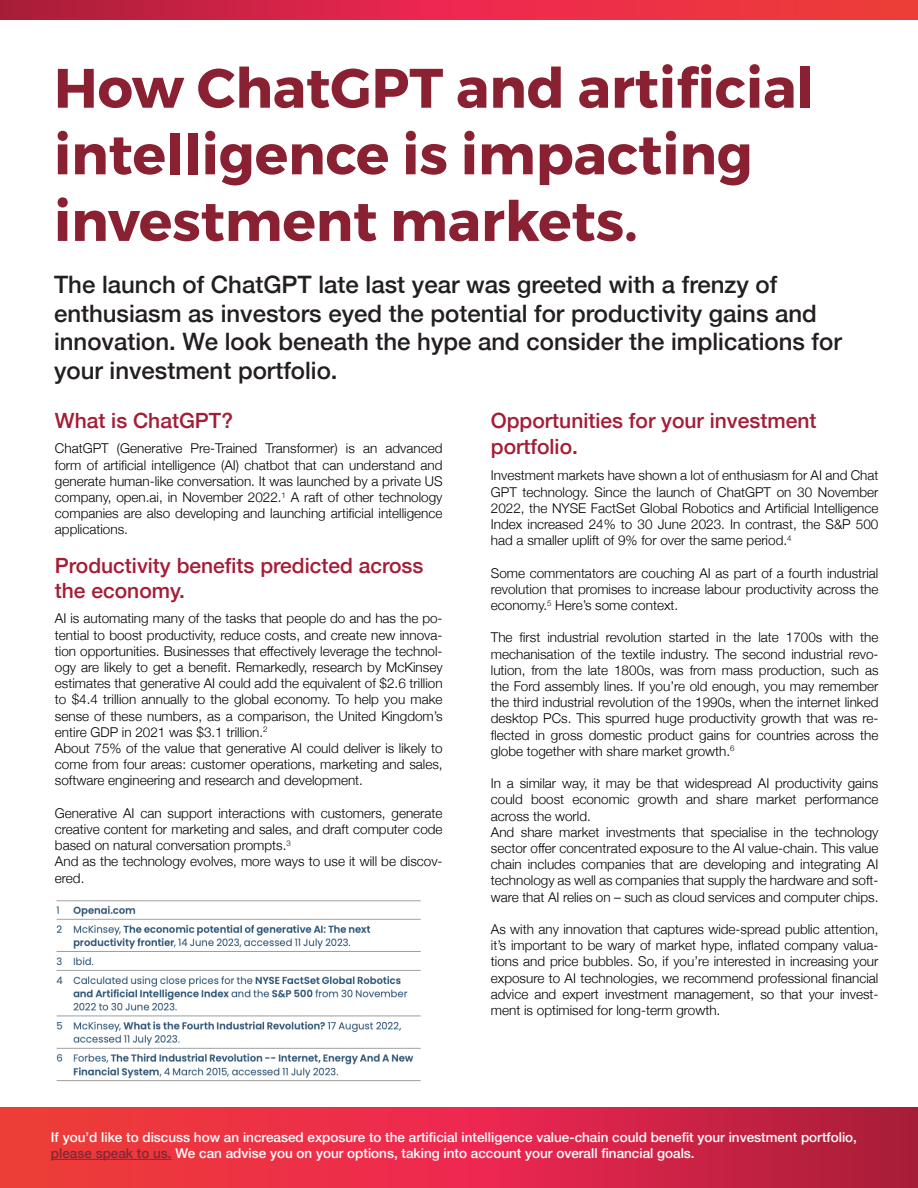
<style>
.page{position:relative;width:918px;height:1188px;background:#fff}
.page>*{position:absolute;margin:0;border:0;box-sizing:border-box;transform-origin:0 0}
.t1{font:700 55.5px/66.6px "Montserrat";color:#8a2132}
.t2{font:500 24px/28.5px "Helvetica Neue";color:#231f20}
.t3{font:500 21px/25.2px "Helvetica Neue";color:#a41d36}
.t4{font:300 13.5px/16.2px "Helvetica Neue";color:#000;text-align:justify}
.t5{font:500 13.5px/16.2px "Helvetica Neue";color:#fff}
.s1{color:#862633}
</style>
<div class="page">
<svg style="left:0;top:0;width:918px;height:20px;background:#dc2a43"></svg>
<svg style="left:0;top:1107px;width:918px;height:81px;background:#dc2a43"></svg>
<hr style="left:51px;top:1159px;width:121px;height:1px;background:#862633">
<img style="left:56px;top:900px;width:365px;height:181px">
<p class="t1" style="left:54px;top:56px;width:762px">How ChatGPT and artificial intelligence is impacting investment markets.</p>
<p class="t2" style="left:54px;top:269px;width:789px">The launch of ChatGPT late last year was greeted with a frenzy of enthusiasm as investors eyed the potential for productivity gains and innovation. We look beneath the hype and consider the implications for your investment portfolio.</p>
<p class="t3" style="left:55px;top:407px;width:180px">What is ChatGPT?</p>
<p class="t4" style="left:55px;top:440px;width:389px">ChatGPT (Generative Pre-Trained Transformer) is an advanced form of artificial intelligence (AI) chatbot that can understand and generate human-like conversation. It was launched by a private US company, open.ai, in November 2022.<sup>1</sup> A raft of other technology companies are also developing and launching artificial intelligence applications.</p>
<p class="t3" style="left:55px;top:551px;width:370px">Productivity benefits predicted across the economy.</p>
<p class="t4" style="left:55px;top:610px;width:389px">AI is automating many of the tasks that people do and has the po&shy;tential to boost productivity, reduce costs, and create new innova&shy;tion opportunities. Businesses that effectively leverage the technol&shy;ogy are likely to get a benefit. Remarkedly, research by McKinsey estimates that generative AI could add the equivalent of $2.6 trillion to $4.4 trillion annually to the global economy. To help you make sense of these numbers, as a comparison, the United Kingdom’s entire GDP in 2021 was $3.1 trillion.<sup>2</sup></p>
<p class="t4" style="left:55px;top:739px;width:389px">About 75% of the value that generative AI could deliver is likely to come from four areas: customer operations, marketing and sales, software engineering and research and development.</p>
<p class="t4" style="left:55px;top:804px;width:389px">Generative AI can support interactions with customers, generate creative content for marketing and sales, and draft computer code based on natural conversation prompts.<sup>3</sup></p>
<p class="t4" style="left:55px;top:853px;width:389px">And as the technology evolves, more ways to use it will be discov&shy;ered.</p>
<p class="t3" style="left:491px;top:407px;width:327px">Opportunities for your investment portfolio.</p>
<p class="t4" style="left:491px;top:467px;width:389px">Investment markets have shown a lot of enthusiasm for AI and Chat GPT technology. Since the launch of ChatGPT on 30 November 2022, the NYSE FactSet Global Robotics and Artificial Intelligence Index increased 24% to 30 June 2023. In contrast, the S&amp;P 500 had a smaller uplift of 9% for over the same period.<sup>4</sup></p>
<p class="t4" style="left:491px;top:564px;width:389px">Some commentators are couching AI as part of a fourth industrial revolution that promises to increase labour productivity across the economy.<sup>5</sup> Here’s some context.</p>
<p class="t4" style="left:491px;top:629px;width:389px">The first industrial revolution started in the late 1700s with the mechanisation of the textile industry. The second industrial revo&shy;lution, from the late 1800s, was from mass production, such as the Ford assembly lines. If you’re old enough, you may remember the third industrial revolution of the 1990s, when the internet linked desktop PCs. This spurred huge productivity growth that was re&shy;flected in gross domestic product gains for countries across the globe together with share market growth.<sup>6</sup></p>
<p class="t4" style="left:491px;top:774px;width:389px">In a similar way, it may be that widespread AI productivity gains could boost economic growth and share market performance across the world.</p>
<p class="t4" style="left:491px;top:823px;width:389px">And share market investments that specialise in the technology sector offer concentrated exposure to the AI value-chain. This value chain includes companies that are developing and integrating AI technology as well as companies that supply the hardware and soft&shy;ware that AI relies on – such as cloud services and computer chips.</p>
<p class="t4" style="left:491px;top:920px;width:389px">As with any innovation that captures wide-spread public attention, it’s important to be wary of market hype, inflated company valua&shy;tions and price bubbles. So, if you’re interested in increasing your exposure to AI technologies, we recommend professional financial advice and expert investment management, so that your invest&shy;ment is optimised for long-term growth.</p>
<p class="t5" style="left:51px;top:1128px;width:808px">If you’d like to discuss how an increased exposure to the artificial intelligence value-chain could benefit your investment portfolio, <span class="s1">please speak to us.</span> We can advise you on your options, taking into account your overall financial goals.</p>
</div>
